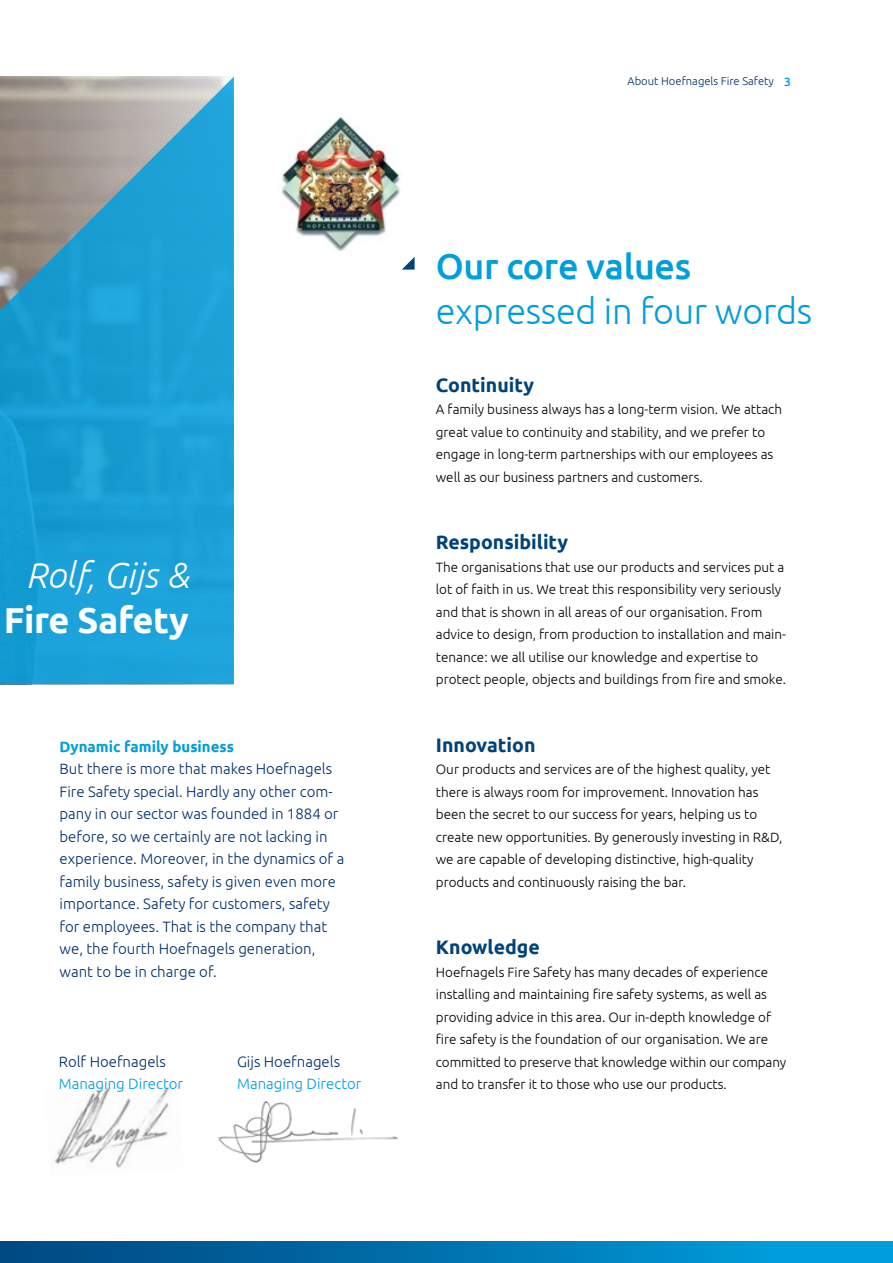
<style>
.page{position:relative;width:893px;height:1263px;background:#fff}
.page>*{position:absolute;margin:0;border:0;box-sizing:border-box;transform-origin:0 0}
.Kop_24_30_light{font:300 36px "Ubuntu";letter-spacing:-.01em;color:#009edd}
.Kop_24_30_medium{font:500 36px "Ubuntu";letter-spacing:-.01em;color:#009edd}
.t1{font:italic 300 36px "Ubuntu";color:#fff}
.t2{font:700 36px "Ubuntu";letter-spacing:-.01em;color:#fff}
.Tussenkop_13_15{font:700 19.5px "Ubuntu";color:#00427a}
.Bodytekst_10_15{font:300 15px/22.5px "Ubuntu";color:#002f6b}
.Bodytekst_10_15-2{font:300 15px "Ubuntu";color:#009edd}
.Tussenkop_body{font:700 15px "Ubuntu";color:#009edd}
.Bodytekst_9_15{font:300 13.5px/22.5px "Ubuntu";color:#000}
.t3{font:300 11.25px "Ubuntu";color:#002f6b}
.s1{font-weight:500;font-size:12px;color:#009edd}
</style>
<div class="page">
<div style="left:0;top:1242px;width:893px;height:21px;background:linear-gradient(to right,#00457e,#00a4e3)"></div>
<img style="left:54px;top:1087px;width:115px;height:81px">
<img style="left:218px;top:1100px;width:180px;height:63px">
<svg style="left:0;top:77px;width:234px;height:607px;background:#349fc9"></svg>
<img style="left:281px;top:117px;width:121px;height:134px">
<svg style="left:402px;top:257px;width:13px;height:13px"></svg>
<h1 class="t1" style="left:26px;top:554px;width:165px">Rolf, Gijs &amp;</h1>
<h1 class="t2" style="left:4px;top:598px;width:187px">Fire Safety</h1>
<p class="Tussenkop_body" style="left:60px;top:737px;width:176px">Dynamic family business</p>
<p class="Bodytekst_10_15" style="left:60px;top:757px;width:286px">But there is more that makes Hoefnagels Fire Safety special. Hardly any other com&shy;pany in our sector was founded in 1884 or before, so we certainly are not lacking in experience. Moreover, in the dynamics of a family business, safety is given even more importance. Safety for customers, safety for employees. That is the company that we, the fourth Hoefnagels generation, want to be in charge of.</p>
<p class="Bodytekst_10_15" style="left:59px;top:1050px;width:109px">Rolf Hoefnagels</p>
<p class="Bodytekst_10_15-2" style="left:59px;top:1075px;width:126px">Managing Director</p>
<p class="Bodytekst_10_15" style="left:237px;top:1050px;width:105px">Gijs Hoefnagels</p>
<p class="Bodytekst_10_15-2" style="left:237px;top:1075px;width:126px">Managing Director</p>
<p class="t3" style="left:627px;top:74px;width:165px">About Hoefnagels Fire Safety <span class="s1">3</span></p>
<p class="Kop_24_30_medium" style="left:436px;top:243px;width:257px">Our core values</p>
<p class="Kop_24_30_light" style="left:436px;top:289px;width:378px">expressed in four words</p>
<p class="Tussenkop_13_15" style="left:436px;top:373px;width:100px">Continuity</p>
<p class="Bodytekst_9_15" style="left:436px;top:398px;width:348px">A family business always has a long-term vision. We attach great value to continuity and stability, and we prefer to engage in long-term partnerships with our employees as well as our business partners and customers.</p>
<p class="Tussenkop_13_15" style="left:436px;top:530px;width:134px">Responsibility</p>
<p class="Bodytekst_9_15" style="left:436px;top:555px;width:352px">The organisations that use our products and services put a lot of faith in us. We treat this responsibility very seriously and that is shown in all areas of our organisation. From advice to design, from production to installation and main&shy;tenance: we all utilise our knowledge and expertise to protect people, objects and buildings from fire and smoke.</p>
<p class="Tussenkop_13_15" style="left:436px;top:733px;width:101px">Innovation</p>
<p class="Bodytekst_9_15" style="left:436px;top:758px;width:348px">Our products and services are of the highest quality, yet there is always room for improvement. Innovation has been the secret to our success for years, helping us to create new opportunities. By generously investing in R&amp;D, we are capable of developing distinctive, high-quality products and continuously raising the bar.</p>
<p class="Tussenkop_13_15" style="left:436px;top:935px;width:106px">Knowledge</p>
<p class="Bodytekst_9_15" style="left:436px;top:960px;width:352px">Hoefnagels Fire Safety has many decades of experience installing and maintaining fire safety systems, as well as providing advice in this area. Our in-depth knowledge of fire safety is the foundation of our organisation. We are committed to preserve that knowledge within our company and to transfer it to those who use our products.</p>
</div>
